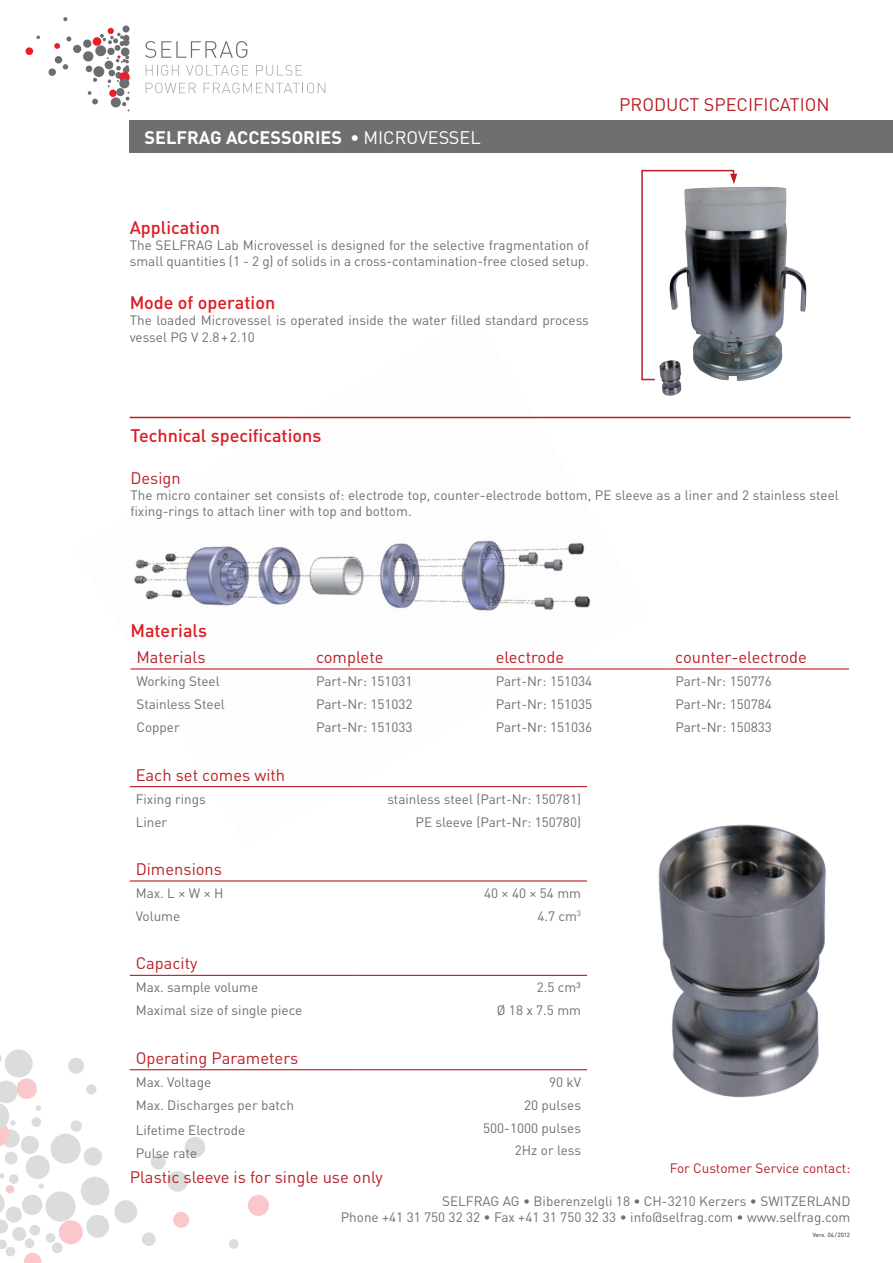
<style>
.page{position:relative;width:893px;height:1263px;background:#fff}
.page>*{position:absolute;margin:0;border:0;box-sizing:border-box;transform-origin:0 0}
.t1{font:500 18px "DIN";color:#df1a23}
.t2{font:700 18px "DIN";color:#fff}
.t3{font:18px "DIN";color:#b91f26}
.t4{font:16.5px "DIN";color:#b91f26}
.t5{font:13.5px/16.2px "DIN";color:#706f70}
.t6{font:13.5px "DIN";color:#b91f26}
.t7{font:6px "DIN";color:#231f20}
.s1{font-weight:400}
</style>
<div class="page">
<img style="left:129px;top:416px;width:519px;height:372px">
<div style="left:142px;top:1232px;width:14px;height:14px;background:#dbdcdc;border-radius:50%"></div>
<div style="left:59px;top:1220px;width:24px;height:24px;background:#fac8ca;border-radius:50%"></div>
<div style="left:26px;top:1155px;width:24px;height:24px;background:#dbdcdc;border-radius:50%"></div>
<div style="left:114px;top:1200px;width:23px;height:23px;background:#dbdcdc;border-radius:50%"></div>
<div style="left:248px;top:1195px;width:21px;height:21px;background:#fac8ca;border-radius:50%"></div>
<div style="left:167px;top:1171px;width:21px;height:21px;background:#dbdcdc;border-radius:50%"></div>
<div style="left:68px;top:1058px;width:16px;height:16px;background:#dbdcdc;border-radius:50%"></div>
<div style="left:173px;top:1212px;width:16px;height:16px;background:#fac8ca;border-radius:50%"></div>
<svg style="left:81px;top:1177px;width:29px;height:29px"></svg>
<svg style="left:151px;top:1154px;width:15px;height:16px"></svg>
<svg style="left:86px;top:1084px;width:11px;height:11px"></svg>
<svg style="left:229px;top:1239px;width:10px;height:10px"></svg>
<svg style="left:70px;top:1120px;width:12px;height:12px"></svg>
<svg style="left:84px;top:1147px;width:18px;height:19px"></svg>
<svg style="left:86px;top:1215px;width:23px;height:23px"></svg>
<div style="left:5px;top:1049px;width:28px;height:28px;background:#dbdcdc;border-radius:50%"></div>
<div style="left:17px;top:1078px;width:20px;height:21px;background:#fac8ca;border-radius:50%"></div>
<div style="left:32px;top:1117px;width:9px;height:10px;background:#dbdcdc;border-radius:50%"></div>
<div style="left:5px;top:1152px;width:13px;height:12px;background:#dbdcdc;border-radius:50%"></div>
<svg style="left:9px;top:1174px;width:10px;height:10px"></svg>
<svg style="left:0;top:1239px;width:7px;height:10px"></svg>
<div style="left:6px;top:1247px;width:9px;height:9px;background:#dbdcdc;border-radius:50%"></div>
<div style="left:25px;top:1238px;width:9px;height:10px;background:#dbdcdc;border-radius:50%"></div>
<div style="left:46px;top:1233px;width:9px;height:10px;background:#dbdcdc;border-radius:50%"></div>
<div style="left:6px;top:1185px;width:8px;height:8px;background:#fac8ca;border-radius:50%"></div>
<svg style="left:0;top:1173px;width:5px;height:5px"></svg>
<svg style="left:39px;top:1183px;width:5px;height:6px"></svg>
<svg style="left:36px;top:1105px;width:5px;height:6px"></svg>
<div style="left:22px;top:1195px;width:20px;height:20px;background:#dbdcdc;border-radius:50%"></div>
<div style="left:45px;top:1191px;width:31px;height:30px;background:#dbdcdc;border-radius:50%"></div>
<div style="left:6px;top:1206px;width:16px;height:16px;background:#dbdcdc;border-radius:50%"></div>
<svg style="left:2px;top:1129px;width:18px;height:18px"></svg>
<div style="left:21px;top:1136px;width:18px;height:18px;background:#dbdcdc;border-radius:50%"></div>
<div style="left:12px;top:1227px;width:14px;height:14px;background:#dbdcdc;border-radius:50%"></div>
<svg style="left:0;top:1191px;width:8px;height:42px"></svg>
<div style="left:29px;top:1225px;width:11px;height:10px;background:#dbdcdc;border-radius:50%"></div>
<div style="left:52px;top:1242px;width:11px;height:11px;background:#dbdcdc;border-radius:50%"></div>
<svg style="left:24px;top:1253px;width:17px;height:10px"></svg>
<div style="left:51px;top:1134px;width:30px;height:30px;background:#dbdcdc;border-radius:50%"></div>
<svg style="left:184px;top:1137px;width:21px;height:21px"></svg>
<svg style="left:0;top:1081px;width:18px;height:67px"></svg>
<div style="left:130px;top:120px;width:763px;height:33px;background:#706f70"></div>
<hr style="left:130px;top:417px;width:720px;height:1px;background:#b91f26">
<hr style="left:130px;top:668px;width:180px;height:1px;background:#b91f26">
<hr style="left:310px;top:668px;width:180px;height:1px;background:#b91f26">
<hr style="left:490px;top:668px;width:179px;height:1px;background:#b91f26">
<hr style="left:669px;top:668px;width:180px;height:1px;background:#b91f26">
<hr style="left:130px;top:786px;width:229px;height:1px;background:#b91f26">
<hr style="left:359px;top:786px;width:228px;height:1px;background:#b91f26">
<hr style="left:130px;top:880px;width:229px;height:1px;background:#b91f26">
<hr style="left:359px;top:880px;width:228px;height:1px;background:#b91f26">
<hr style="left:130px;top:975px;width:229px;height:1px;background:#b91f26">
<hr style="left:359px;top:975px;width:228px;height:1px;background:#b91f26">
<hr style="left:130px;top:1069px;width:229px;height:1px;background:#b91f26">
<hr style="left:359px;top:1069px;width:228px;height:1px;background:#b91f26">
<img style="left:628px;top:781px;width:198px;height:317px">
<svg style="left:66px;top:36px;width:5px;height:5px"></svg>
<div style="left:73px;top:45px;width:8px;height:8px;background:#6c6d70;border-radius:50%"></div>
<div style="left:26px;top:47px;width:7px;height:8px;background:#ee1d23;border-radius:50%"></div>
<div style="left:55px;top:56px;width:7px;height:8px;background:#6c6d70;border-radius:50%"></div>
<svg style="left:54px;top:43px;width:6px;height:6px"></svg>
<svg style="left:62px;top:64px;width:7px;height:6px"></svg>
<svg style="left:36px;top:35px;width:4px;height:4px"></svg>
<svg style="left:63px;top:17px;width:5px;height:5px"></svg>
<svg style="left:83px;top:28px;width:47px;height:83px"></svg>
<div style="left:93px;top:66px;width:11px;height:11px;background:#6c6d70;border-radius:50%"></div>
<div style="left:123px;top:26px;width:7px;height:6px;background:#6c6d70;border-radius:50%"></div>
<svg style="left:48px;top:68px;width:8px;height:8px"></svg>
<div style="left:119px;top:72px;width:11px;height:10px;background:#ee1d23;border-radius:50%"></div>
<div style="left:119px;top:78px;width:10px;height:10px;background:#6c6d70;border-radius:50%"></div>
<svg style="left:145px;top:41px;width:102px;height:17px"></svg>
<svg style="left:146px;top:65px;width:33px;height:11px"></svg>
<svg style="left:186px;top:65px;width:62px;height:11px"></svg>
<svg style="left:256px;top:65px;width:46px;height:11px"></svg>
<svg style="left:146px;top:83px;width:50px;height:10px"></svg>
<svg style="left:204px;top:83px;width:121px;height:10px"></svg>
<img style="left:629px;top:186px;width:210px;height:231px">
<svg style="left:641px;top:169px;width:96px;height:212px"></svg>
<h1 class="t2" style="left:145px;top:126px;width:338px">SELFRAG ACCESSORIES • <span class="s1">Microvessel</span></h1>
<h1 class="t1" style="left:130px;top:215px;width:92px">Application</h1>
<p class="t5" style="left:130px;top:236px;width:35px">The SELFRA</p>
<p class="t5" style="left:130px;top:236px;width:461px;text-align:right">G Lab Microvessel is designed for the selective fragmentation of<br>small quantities (1 - 2 g) of solids in a cross-contamination-free closed setup.</p>
<h1 class="t1" style="left:130px;top:291px;width:147px">Mode of operation</h1>
<p class="t5" style="left:130px;top:312px;width:461px">The loaded Microvessel is operated inside the water filled standard process vessel PG V 2.8+2.10</p>
<h1 class="t3" style="left:619px;top:93px;width:212px">Product specification</h1>
<h1 class="t1" style="left:130px;top:424px;width:192px">Technical specifications</h1>
<p class="t4" style="left:130px;top:467px;width:52px">Design</p>
<p class="t5" style="left:130px;top:487px;width:710px">The micro container set consists of: electrode top, counter-electrode bottom, PE sleeve as a liner and 2 stainless steel fixing-rings to attach liner with top and bottom.</p>
<h1 class="t1" style="left:130px;top:619px;width:78px">Materials</h1>
<p class="t4" style="left:136px;top:647px;width:71px">Materials</p>
<p class="t4" style="left:316px;top:647px;width:69px">complete</p>
<p class="t4" style="left:496px;top:647px;width:70px">electrode</p>
<p class="t4" style="left:675px;top:647px;width:133px">counter-electrode</p>
<p class="t5" style="left:136px;top:673px;width:85px">Working Steel</p>
<p class="t5" style="left:316px;top:673px;width:98px">Part-Nr: 151031</p>
<p class="t5" style="left:496px;top:673px;width:98px">Part-N r: 151034</p>
<p class="t5" style="left:675px;top:673px;width:98px">Part-N r: 150776</p>
<p class="t5" style="left:136px;top:696px;width:90px">Stainless Steel</p>
<p class="t5" style="left:316px;top:696px;width:98px">Part-N r: 151032</p>
<p class="t5" style="left:496px;top:696px;width:98px">Part-N r: 151035</p>
<p class="t5" style="left:675px;top:696px;width:98px">Part-N r: 150784</p>
<p class="t5" style="left:136px;top:719px;width:45px">Copper</p>
<p class="t5" style="left:316px;top:719px;width:98px">Part-N r: 151033</p>
<p class="t5" style="left:496px;top:719px;width:98px">Part-N r: 151036</p>
<p class="t5" style="left:675px;top:719px;width:98px">Part-N r: 150833</p>
<p class="t4" style="left:136px;top:764px;width:151px">Each set comes with</p>
<p class="t5" style="left:136px;top:790px;width:72px">Fixing rings</p>
<p class="t5" style="left:387px;top:790px;width:195px">stainless steel (Part-N r: 150781)</p>
<p class="t5" style="left:136px;top:813px;width:33px">Liner</p>
<p class="t5" style="left:415px;top:813px;width:167px">PE sleeve (Part-N r: 150780)</p>
<p class="t4" style="left:136px;top:859px;width:88px">Dimensions</p>
<p class="t5" style="left:136px;top:885px;width:89px">Max. L × W × H</p>
<p class="t5" style="left:484px;top:885px;width:98px">40 × 40 × 54 mm</p>
<p class="t5" style="left:136px;top:908px;width:46px">Volume</p>
<p class="t5" style="left:537px;top:908px;width:45px">4.7 cm<sup>3</sup></p>
<p class="t4" style="left:136px;top:953px;width:63px">Capacity</p>
<p class="t5" style="left:136px;top:979px;width:124px">Max. sample volume</p>
<p class="t5" style="left:537px;top:979px;width:46px">2.5 cm³</p>
<p class="t5" style="left:136px;top:1002px;width:168px">Maximal size of single piece</p>
<p class="t5" style="left:497px;top:1002px;width:86px">Ø 18 x 7.5 mm</p>
<p class="t4" style="left:136px;top:1047px;width:164px">Operating Parameters</p>
<p class="t5" style="left:136px;top:1073px;width:77px">Max. Voltage</p>
<p class="t5" style="left:549px;top:1073px;width:33px">90 kV</p>
<p class="t5" style="left:136px;top:1096px;width:160px">Max. D ischarges per batch</p>
<p class="t5" style="left:524px;top:1096px;width:58px">20 pulses</p>
<p class="t5" style="left:136px;top:1119px;width:111px;line-height:22.5px">Lifetime Electrode<br>Pulse rate</p>
<p class="t5" style="left:483px;top:1116px;width:99px;line-height:22.5px;text-align:right">500-1000 pulses<br>2Hz or less</p>
<p class="t4" style="left:130px;top:1166px;width:255px">Plastic sleeve is for single use only</p>
<p class="t6" style="left:670px;top:1160px;width:182px">For Customer Service contact:</p>
<p class="t5" style="left:341px;top:1192px;width:511px;text-indent:150px">G AG • Biberenzelgli 18 • CH-3210 Kerzers • SWITZERLAND<br>Phone +41 31 750 32 32 • Fax +41 31 750 32 33 • info@selfrag.com • www.selfrag.com</p>
<p class="t5" style="left:442px;top:1192px;width:9px">SELFRA</p>
<p class="t7" style="left:813px;top:1231px;width:39px">Vers. 04/2012</p>
</div>
